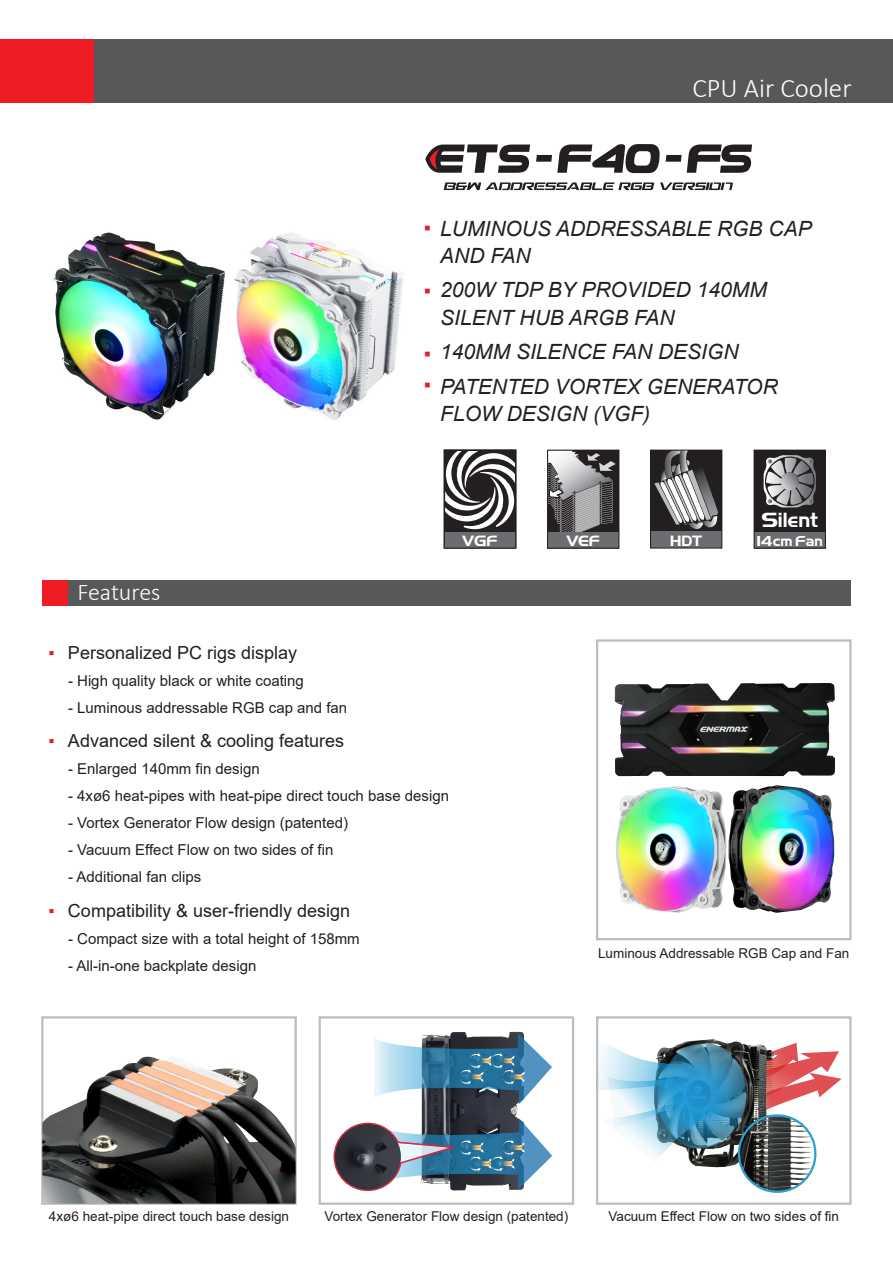
<style>
.page{position:relative;width:893px;height:1263px;background:#fff}
.page>*{position:absolute;margin:0;border:0;box-sizing:border-box;transform-origin:0 0}
.t1{font:300 27px "Calibri";color:#fff}
.t2{font:300 24px "Calibri";color:#fff}
.t3{font:italic 21px/27px "Arial";color:#231f20}
.t4{font:20.25px "Denmark";color:#fff}
.t5{font:18px "Arial";color:#231f20}
.t6{font:15px "Arial";color:#231f20}
.t7{font:14.85px "Denmark";color:#fff}
.t8{font:14.25px "Denmark";color:#fff}
.t9{font:13.5px "Arial";color:#231f20}
.s1{font-style:normal;color:#ee1d23}
.s2{color:#ee1d23}
</style>
<div class="page">
<div style="left:68px;top:580px;width:782px;height:26px;background:#57585a"></div>
<div style="left:43px;top:580px;width:25px;height:26px;background:#ee1d23"></div>
<div style="left:66px;top:39px;width:827px;height:64px;background:#57585a"></div>
<div style="left:0;top:39px;width:94px;height:64px;background:#ee1d23"></div>
<div style="left:41px;top:1016px;width:256px;height:189px;border:2px solid #bcbdc0"></div>
<div style="left:319px;top:1016px;width:255px;height:189px;border:2px solid #bcbdc0"></div>
<img style="left:53px;top:232px;width:350px;height:188px">
<svg style="left:549px;top:452px;width:67px;height:80px"></svg>
<div style="left:548px;top:532px;width:71px;height:16px;background:#6c6d70"></div>
<div style="left:547px;top:450px;width:72px;height:98px;border:1px solid #231f20"></div>
<div style="left:650px;top:450px;width:72px;height:97px;background:linear-gradient(to right,#231f20,#231f20)"></div>
<svg style="left:654px;top:452px;width:64px;height:78px"></svg>
<div style="left:650px;top:532px;width:72px;height:16px;background:#6c6d70"></div>
<div style="left:650px;top:450px;width:72px;height:98px;border:1px solid #231f20"></div>
<div style="left:754px;top:450px;width:71px;height:98px;background:#231f20"></div>
<div style="left:754px;top:532px;width:71px;height:16px;background:#6c6d70"></div>
<svg style="left:764px;top:455px;width:52px;height:52px"></svg>
<svg style="left:781px;top:472px;width:18px;height:18px"></svg>
<div style="left:754px;top:450px;width:72px;height:98px;border:1px solid #231f20"></div>
<svg style="left:447px;top:452px;width:66px;height:78px"></svg>
<div style="left:444px;top:449px;width:72px;height:100px;border:2px solid #231f20"></div>
<div style="left:444px;top:532px;width:72px;height:16px;background:#6c6d70"></div>
<div style="left:444px;top:450px;width:72px;height:98px;border:1px solid #231f20"></div>
<svg style="left:536px;top:144px;width:216px;height:29px"></svg>
<svg style="left:425px;top:144px;width:105px;height:29px"></svg>
<svg style="left:444px;top:182px;width:210px;height:8px"></svg>
<svg style="left:660px;top:182px;width:73px;height:8px"></svg>
<div style="left:596px;top:639px;width:256px;height:301px;border:2px solid #bcbdc0"></div>
<img style="left:615px;top:683px;width:220px;height:93px">
<div style="left:596px;top:1016px;width:256px;height:189px;border:2px solid #bcbdc0"></div>
<img style="left:421px;top:1032px;width:102px;height:158px">
<svg style="left:374px;top:1033px;width:178px;height:71px"></svg>
<svg style="left:421px;top:1118px;width:131px;height:71px"></svg>
<svg style="left:333px;top:1122px;width:121px;height:69px"></svg>
<svg style="left:460px;top:1052px;width:65px;height:33px"></svg>
<svg style="left:460px;top:1139px;width:65px;height:33px"></svg>
<img style="left:682px;top:1039px;width:91px;height:128px">
<svg style="left:730px;top:1043px;width:16px;height:107px"></svg>
<svg style="left:597px;top:1043px;width:133px;height:119px"></svg>
<img style="left:739px;top:1116px;width:72px;height:76px">
<div style="left:738px;top:1114px;width:78px;height:79px;border:2px solid #2e9ecf;border-radius:50%"></div>
<svg style="left:766px;top:1043px;width:76px;height:67px"></svg>
<img style="left:42px;top:1056px;width:254px;height:148px">
<img style="left:616px;top:785px;width:218px;height:128px">
<h1 class="t1" style="left:692px;top:71px;width:161px">CPU Air Cooler</h1>
<h3 class="t3" style="left:440px;top:215px;width:373px;text-indent:-16px"><span class="s1">▪</span> LUMINOUS ADDRESSABLE RGB CAP<br>AND FAN</h3>
<h3 class="t3" style="left:440px;top:277px;width:328px;text-indent:-16px"><span class="s1">▪</span> 200W TDP BY PROVIDED 140MM<br>SILENT HUB ARGB FAN</h3>
<h3 class="t3" style="left:424px;top:338px;width:316px"><span class="s1">▪</span> 140MM SILENCE FAN DESIGN</h3>
<h3 class="t3" style="left:440px;top:373px;width:339px;text-indent:-16px"><span class="s1">▪</span> PATENTED VORTEX GENERATOR<br>FLOW DESIGN (VGF)</h3>
<h3 class="t4" style="left:761px;top:507px;width:58px">Silent</h3>
<h2 class="t2" style="left:77px;top:577px;width:85px">Features</h2>
<p class="t7" style="left:463px;top:532px;width:36px">VGF</p>
<p class="t8" style="left:757px;top:532px;width:67px">14cm Fan</p>
<p class="t7" style="left:567px;top:532px;width:35px">VEF</p>
<p class="t7" style="left:670px;top:532px;width:34px">HDT</p>
<p class="t5" style="left:48px;top:640px;width:250px"><span class="s2">▪</span> Personalized PC rigs display</p>
<p class="t6" style="left:68px;top:670px;width:237px">- High quality black or white coating</p>
<p class="t6" style="left:68px;top:697px;width:281px">- Luminous addressable RGB cap and fan</p>
<p class="t5" style="left:48px;top:728px;width:297px"><span class="s2">▪</span> Advanced silent &amp; cooling features</p>
<p class="t6" style="left:68px;top:758px;width:193px">- Enlarged 140mm fin design</p>
<p class="t6" style="left:68px;top:785px;width:383px">- 4xø6 heat-pipes with heat-pipe direct touch base design</p>
<p class="t6" style="left:68px;top:812px;width:282px">- Vortex Generator Flow design (patented)</p>
<p class="t6" style="left:68px;top:839px;width:267px">- Vacuum Effect Flow on two sides of fin</p>
<p class="t6" style="left:68px;top:866px;width:135px">- Additional fan clips</p>
<p class="t5" style="left:48px;top:898px;width:303px"><span class="s2">▪</span> Compatibility &amp; user-friendly design</p>
<p class="t6" style="left:68px;top:928px;width:293px">- Compact size with a total height of 158mm</p>
<p class="t6" style="left:68px;top:955px;width:190px">- All-in-one backplate design</p>
<p class="t9" style="left:598px;top:944px;width:253px">Luminous Addressable RGB Cap and Fan</p>
<p class="t9" style="left:49px;top:1207px;width:242px">4xø6 heat-pipe direct touch base design</p>
<p class="t9" style="left:324px;top:1207px;width:245px">Vortex Generator Flow design (patented)</p>
<p class="t9" style="left:608px;top:1207px;width:232px">Vacuum Effect Flow on two sides of fin</p>
</div>
